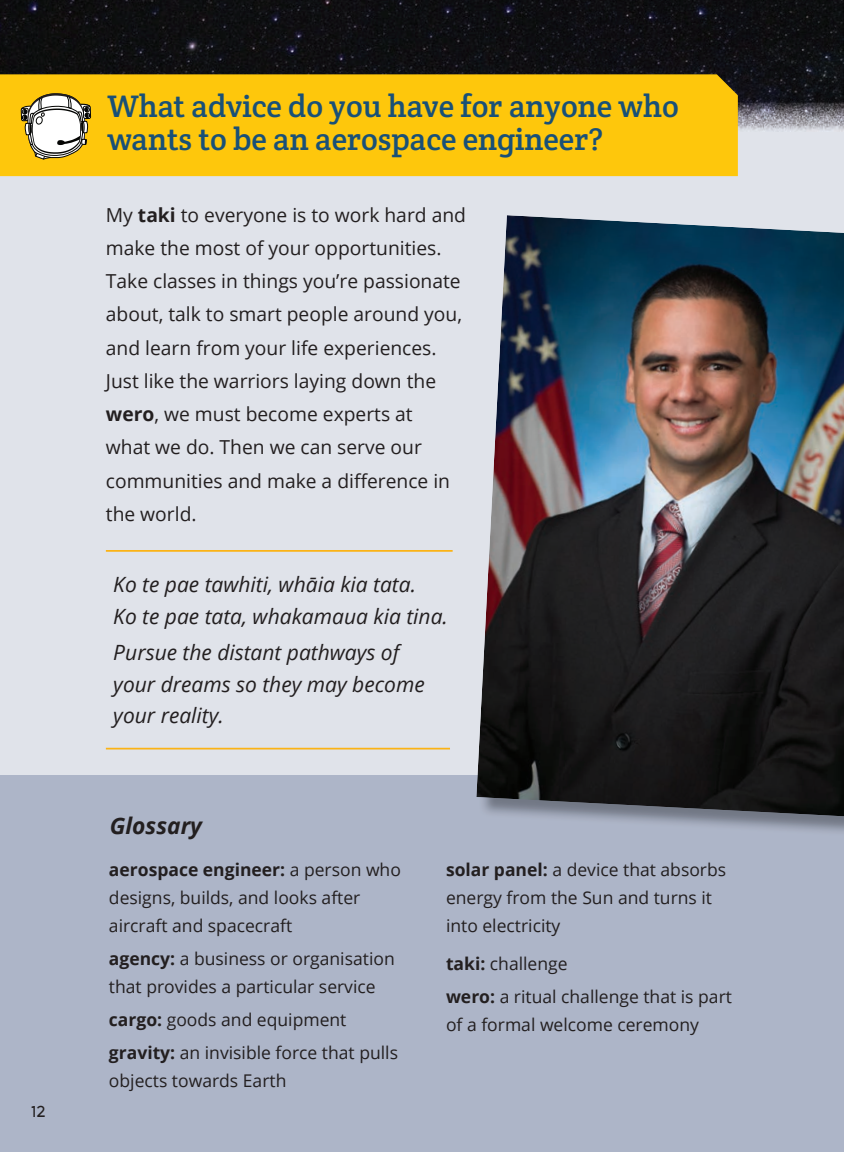
<style>
.page{position:relative;width:844px;height:1152px;background:#fff}
.page>*{position:absolute;margin:0;border:0;box-sizing:border-box;transform-origin:0 0}
.t1{font:31.5px/33.2px "Crete Round";color:#195077}
.t2{font:italic 700 22.75px "Open Sans";color:#231f20}
.t3{font:italic 21px/31.5px "Open Sans";color:#231f20}
.t4{font:19.25px/33.2px "Open Sans";color:#231f20}
.t5{font:17.5px/28px "Open Sans";color:#231f20}
.t6{font:15.75px "Aronui";color:#231f20}
.s1{font-weight:700}
</style>
<div class="page">
<div style="left:0;top:0;width:843px;height:1151px;background:#e0e3ea"></div>
<img style="left:0;top:0;width:843px;height:131px">
<div style="left:0;top:74px;width:737px;height:102px;background:#fec70c"></div>
<div style="left:0;top:775px;width:843px;height:376px;background:#adb5c8"></div>
<div style="left:83px;top:106px;width:8px;height:13px;border:1px solid #040503;border-radius:2px"></div>
<svg style="left:21px;top:42px;width:69px;height:118px;background:#9d8d56"></svg>
<img style="left:476px;top:215px;width:367px;height:605px">
<hr style="left:106px;top:550px;width:346px;height:1px;background:#fbb316">
<hr style="left:106px;top:747px;width:344px;height:2px;background:#fbb316">
<p class="t6" style="left:31px;top:1105px;width:16px">12</p>
<h1 class="t1" style="left:107px;top:89px;width:572px">What advice do you have for anyone who wants to be an aerospace engineer?</h1>
<p class="t4" style="left:106px;top:197px;width:361px">My <span class="s1">taki</span> to everyone is to work hard and make the most of your opportunities.<br>Take classes in things you’re passionate about, talk to smart people around you, and learn from your life experiences.<br>Just like the warriors laying down the <span class="s1">wero</span>, we must become experts at<br>what we do. Then we can serve our communities and make a difference in the world.</p>
<p class="t3" style="left:113px;top:568px;width:336px">Ko te pae tawhiti, whāia kia tata.<br>Ko te pae tata, whakamaua kia tina.</p>
<p class="t3" style="left:113px;top:636px;width:313px">Pursue the distant pathways of your dreams so they may become your reality.</p>
<h2 class="t2" style="left:110px;top:809px;width:94px">Glossary</h2>
<p class="t5" style="left:109px;top:854px;width:293px"><span class="s1">aerospace engineer:</span> a person who designs, builds, and looks after aircraft and spacecraft</p>
<p class="t5" style="left:109px;top:943px;width:287px"><span class="s1">agency:</span> a business or organisation that provides a particular service</p>
<p class="t5" style="left:109px;top:1002px;width:290px;line-height:32.9px"><span class="s1">cargo:</span> goods and equipment <span class="s1">gravity:</span> an invisible force that pulls</p>
<p class="t5" style="left:109px;top:1065px;width:179px">objects towards Earth</p>
<p class="t5" style="left:446px;top:854px;width:281px"><span class="s1">solar panel:</span> a device that absorbs energy from the Sun and turns it into electricity</p>
<p class="t5" style="left:446px;top:946px;width:287px;line-height:32.9px"><span class="s1">taki:</span> challenge<br><span class="s1">wero:</span> a ritual challenge that is part</p>
<p class="t5" style="left:446px;top:1009px;width:254px">of a formal welcome ceremony</p>
</div>
